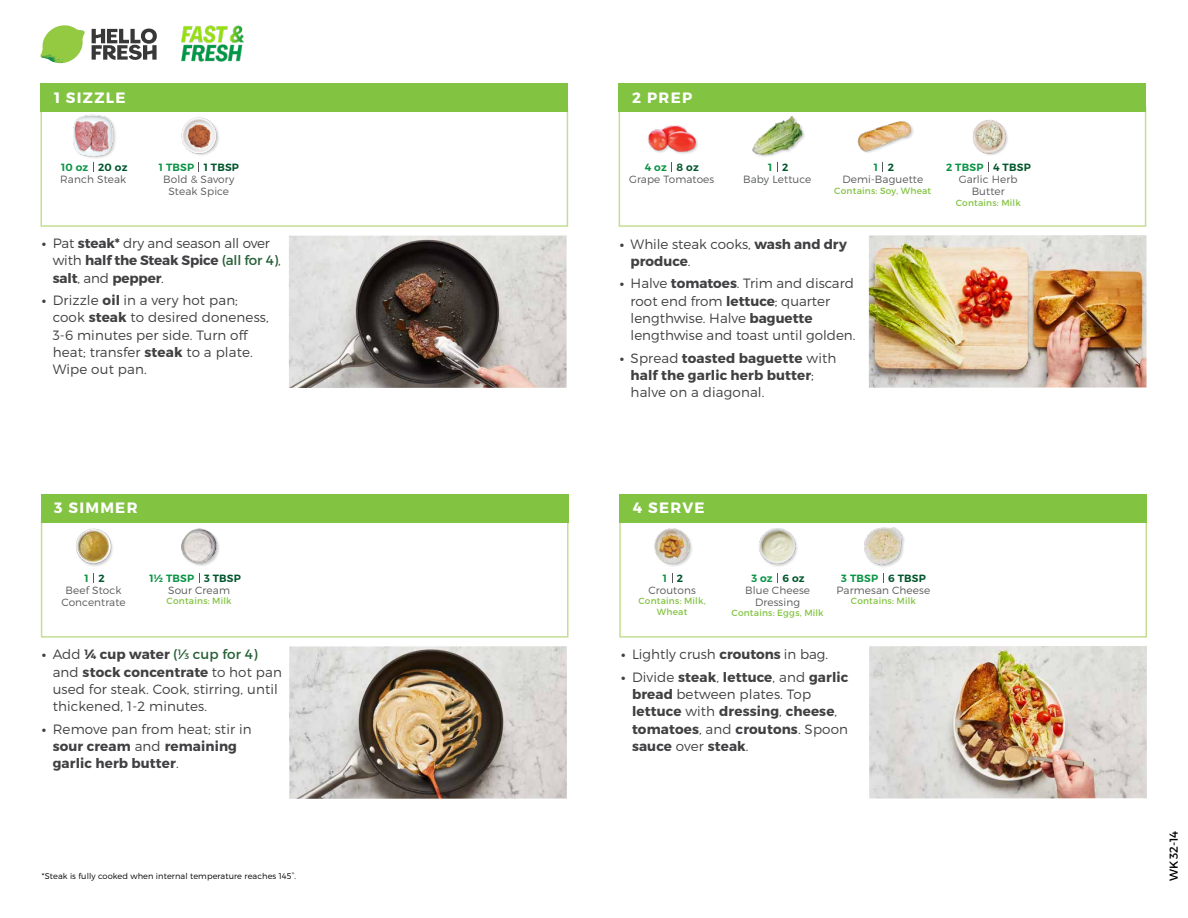
<style>
.page{position:relative;width:1188px;height:918px;background:#fff}
.page>*{position:absolute;margin:0;border:0;box-sizing:border-box;transform-origin:0 0}
.t1{font:700 15px "Montserrat";letter-spacing:.085em;color:#fff}
.t2{font:300 13.5px/17.2px "Montserrat";color:#414042}
.t3{font:700 13.5px/17.2px "Montserrat";letter-spacing:.01em;color:#414042}
.t4{font:700 13.5px/17.2px "Montserrat";letter-spacing:-.01em;color:#414042}
.t5{font:11.55px "Montserrat";color:#000}
.t6{font:300 10.5px/12px "Montserrat";letter-spacing:.01em;color:#58595b;text-align:center}
.t7{font:600 10.5px "Montserrat";letter-spacing:.02em;color:#0b9446}
.t8{font:9px/10.5px "Montserrat";letter-spacing:.02em;color:#82c341;text-align:center}
.t9{font:300 8.25px "Montserrat";letter-spacing:.01em;color:#000}
.s1{color:#00562c}
.s2{font-weight:300}
.s3{font-weight:400;color:#266037}
.s4{font-weight:700}
.s5{font-weight:600;color:#0b9446}
.s6{font-weight:600;color:#00562c}
</style>
<div class="page">
<div style="left:619px;top:517px;width:528px;height:121px;border:2px solid #c5de92"></div>
<div style="left:41px;top:517px;width:528px;height:121px;border:2px solid #c5de92"></div>
<svg style="left:92px;top:28px;width:65px;height:32px"></svg>
<svg style="left:43px;top:25px;width:40px;height:25px"></svg>
<img style="left:64px;top:25px;width:21px;height:17px">
<img style="left:43px;top:40px;width:38px;height:7px">
<img style="left:40px;top:42px;width:39px;height:21px">
<img style="left:63px;top:47px;width:18px;height:16px">
<img style="left:181px;top:25px;width:63px;height:37px">
<div style="left:619px;top:106px;width:527px;height:121px;border:2px solid #c5de92"></div>
<div style="left:40px;top:106px;width:528px;height:121px;border:2px solid #c5de92"></div>
<div style="left:619px;top:83px;width:527px;height:28px;background:#82c341"></div>
<div style="left:40px;top:83px;width:528px;height:28px;background:#82c341"></div>
<div style="left:619px;top:494px;width:528px;height:28px;background:#82c341"></div>
<div style="left:41px;top:494px;width:528px;height:28px;background:#82c341"></div>
<img style="left:648px;top:125px;width:50px;height:29px">
<img style="left:181px;top:117px;width:38px;height:38px">
<div style="left:73px;top:115px;width:44px;height:44px;background:#000;opacity:.2"></div>
<img style="left:73px;top:114px;width:44px;height:43px">
<img style="left:857px;top:121px;width:56px;height:32px">
<img style="left:973px;top:120px;width:35px;height:35px">
<img style="left:752px;top:116px;width:53px;height:41px">
<img style="left:869px;top:235px;width:278px;height:153px">
<img style="left:289px;top:235px;width:278px;height:153px">
<img style="left:869px;top:646px;width:278px;height:153px">
<img style="left:289px;top:646px;width:278px;height:153px">
<img style="left:76px;top:528px;width:37px;height:38px">
<img style="left:181px;top:528px;width:38px;height:38px">
<img style="left:654px;top:528px;width:38px;height:38px">
<img style="left:759px;top:528px;width:38px;height:39px">
<img style="left:864px;top:527px;width:41px;height:40px">
<p class="t1" style="left:54px;top:88px;width:73px">1 SIZZLE</p>
<p class="t1" style="left:632px;top:88px;width:61px">2 PREP</p>
<p class="t7" style="left:61px;top:161px;width:68px">10 oz <span class="s1">20 oz</span></p>
<p class="t7" style="left:159px;top:161px;width:82px">1 TBSP <span class="s1">1 TBSP</span></p>
<p class="t7" style="left:645px;top:161px;width:56px">4 oz <span class="s1">8 oz</span></p>
<p class="t7" style="left:768px;top:161px;width:22px">1 <span class="s1">2</span></p>
<p class="t7" style="left:874px;top:161px;width:22px">1 <span class="s1">2</span></p>
<p class="t7" style="left:946px;top:161px;width:86px">2 TBSP <span class="s1">4 TBSP</span></p>
<p class="t6" style="left:60px;top:173px;width:67px">Ranch Steak</p>
<p class="t6" style="left:163px;top:173px;width:73px">Bold &amp; Savory</p>
<p class="t6" style="left:743px;top:173px;width:70px">Baby Lettuce</p>
<p class="t6" style="left:168px;top:185px;width:62px">Steak Spice</p>
<p class="t6" style="left:629px;top:173px;width:87px">Grape Tomatoes</p>
<p class="t6" style="left:842px;top:173px;width:82px">Demi-Baguette</p>
<p class="t8" style="left:834px;top:185px;width:98px">Contains: Soy, Wheat</p>
<p class="t6" style="left:959px;top:173px;width:60px">Garlic Herb<br>Butter</p>
<p class="t8" style="left:956px;top:197px;width:67px">Contains: Milk</p>
<p class="t4" style="left:53px;top:235px;width:230px;text-indent:-11px">• <span class="s2">Pat</span> steak* <span class="s2">dry and season all over with</span> half the Steak Spice <span class="s3">(all for 4)</span><span class="s2">, </span>salt<span class="s2">, and</span> pepper<span class="s2">.</span></p>
<p class="t2" style="left:53px;top:292px;width:218px;text-indent:-11px"><span class="s4">•</span> Drizzle <span class="s4">oil</span> in a very hot pan; cook <span class="s4">steak</span> to desired doneness,<br>3-6 minutes per side. Turn off heat; transfer <span class="s4">steak</span> to a plate.<br>Wipe out pan.</p>
<p class="t1" style="left:54px;top:499px;width:85px">3 SIMMER</p>
<p class="t3" style="left:631px;top:235px;width:218px;text-indent:-11px">• <span class="s2">While steak cooks,</span> wash and dry produce<span class="s2">.</span></p>
<p class="t2" style="left:631px;top:275px;width:226px;text-indent:-11px"><span class="s4">•</span> Halve <span class="s4">tomatoes</span>. Trim and discard root end from <span class="s4">lettuce</span>; quarter lengthwise. Halve <span class="s4">baguette </span>lengthwise and toast until golden.</p>
<p class="t3" style="left:631px;top:350px;width:207px;text-indent:-11px">• <span class="s2">Spread</span> toasted baguette <span class="s2">with </span>half the garlic herb butter<span class="s2">; halve on a diagonal.</span></p>
<p class="t1" style="left:633px;top:499px;width:73px">4 SERVE</p>
<p class="t7" style="left:84px;top:571px;width:22px">1 <span class="s1">2</span></p>
<p class="t7" style="left:149px;top:571px;width:93px">1½ TBSP <span class="s1">3 TBSP</span></p>
<p class="t7" style="left:663px;top:571px;width:22px">1 <span class="s1">2</span></p>
<p class="t6" style="left:745px;top:572px;width:66px"><span class="s5">3 oz</span> <span class="s6">6 oz<br></span>Blue Cheese<br>Dressing</p>
<p class="t8" style="left:732px;top:608px;width:94px">Contains: Eggs, Milk</p>
<p class="t6" style="left:61px;top:584px;width:66px">Beef Stock<br>Concentrate</p>
<p class="t6" style="left:168px;top:584px;width:63px">Sour Cream</p>
<p class="t6" style="left:648px;top:584px;width:49px">Croutons</p>
<p class="t8" style="left:638px;top:596px;width:69px">Contains: Milk,<br>Wheat</p>
<p class="t8" style="left:167px;top:596px;width:67px">Contains: Milk</p>
<p class="t6" style="left:836px;top:572px;width:95px"><span class="s5">3 TBSP</span> <span class="s6">6 TBSP<br></span>Parmesan Cheese</p>
<p class="t8" style="left:851px;top:596px;width:67px">Contains: Milk</p>
<p class="t2" style="left:53px;top:646px;width:231px;text-indent:-11px"><span class="s4">•</span> Add <span class="s4">¼ cup water</span> <span class="s3">(1⁄3 cup for 4) </span>and <span class="s4">stock concentrate</span> to hot pan used for steak. Cook, stirring, until thickened, 1-2 minutes.</p>
<p class="t3" style="left:53px;top:721px;width:200px;text-indent:-11px">• <span class="s2">Remove pan from heat; stir in </span>sour cream <span class="s2">and</span> remaining garlic herb butter<span class="s2">.</span></p>
<p class="t9" style="left:42px;top:871px;width:256px">*Steak is fully cooked when internal temperature reaches 145°.</p>
<p class="t2" style="left:621px;top:646px;width:209px"><span class="s4">•</span> Lightly crush <span class="s4">croutons</span> in bag.</p>
<p class="t3" style="left:632px;top:669px;width:218px;text-indent:-11px">• <span class="s2">Divide</span> steak<span class="s2">,</span> lettuce<span class="s2">, and</span> garlic bread <span class="s2">between plates. Top </span>lettuce <span class="s2">with</span> dressing<span class="s2">,</span> cheese<span class="s2">, </span>tomatoes<span class="s2">, and</span> croutons<span class="s2">. Spoon </span>sauce <span class="s2">over</span> steak<span class="s2">.</span></p>
<p class="t5" style="left:1167px;top:881px;width:51px;rotate:-90deg">WK 32-14</p>
</div>
